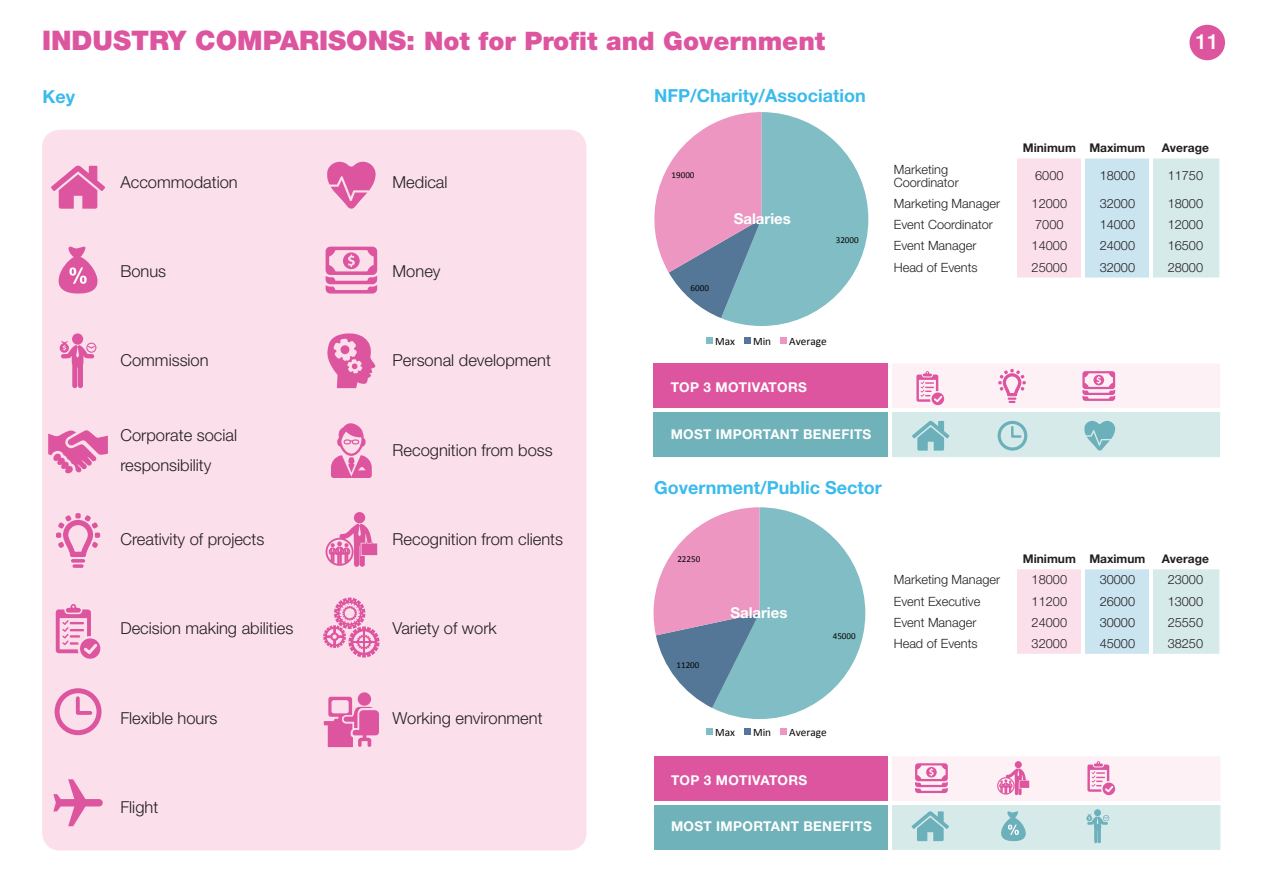
<style>
.page{position:relative;width:1263px;height:893px;background:#fff}
.page>*{position:absolute;margin:0;border:0;box-sizing:border-box;transform-origin:0 0}
.t1{font:900 25.5px "Helvetica Neue LT Std";color:#de559f}
.t2{font:500 21px "Helvetica Neue LT Std";color:#fff}
.t3{font:700 18px "Helvetica Neue LT Std";color:#3abbec}
.t4{font:300 16.5px/30px "Helvetica Neue LT Std";color:#231f20}
.t5{font:700 15px "Helvetica Neue LT Std";color:#fff}
.t6{font:700 13.5px "Helvetica Neue LT Std";letter-spacing:.025em;color:#fff}
.t7{font:300 12.75px/13.5px "Helvetica Neue LT Std";color:#231f20}
.t8{font:700 12px "Helvetica Neue LT Std";color:#231f20}
.t9{font:11.25px "Calibri";color:#040503}
.t10{font:9px "Calibri";color:#040503}
.s1{font-size:27px}
</style>
<div class="page">
<svg style="left:654px;top:112px;width:214px;height:214px"></svg>
<div style="left:1189px;top:25px;width:36px;height:35px;background:#de559f;border-radius:50%"></div>
<div style="left:706px;top:337px;width:6px;height:7px;background:#81bdc4"></div>
<div style="left:744px;top:337px;width:6px;height:7px;background:#547697"></div>
<div style="left:780px;top:337px;width:7px;height:7px;background:#ec96c1"></div>
<svg style="left:653px;top:507px;width:213px;height:228px"></svg>
<div style="left:780px;top:729px;width:7px;height:6px;background:#ec96c1"></div>
<svg style="left:1017px;top:159px;width:202px;height:119px;background:#dee4ec"></svg>
<hr style="left:1082px;top:159px;width:3px;height:34px;background:#fff">
<hr style="left:1150px;top:159px;width:3px;height:34px;background:#fff">
<hr style="left:1082px;top:193px;width:3px;height:21px;background:#fff">
<hr style="left:1150px;top:193px;width:3px;height:21px;background:#fff">
<hr style="left:1082px;top:214px;width:3px;height:21px;background:#fff">
<hr style="left:1150px;top:214px;width:3px;height:21px;background:#fff">
<hr style="left:1082px;top:235px;width:3px;height:21px;background:#fff">
<hr style="left:1150px;top:235px;width:3px;height:21px;background:#fff">
<hr style="left:1082px;top:256px;width:3px;height:22px;background:#fff">
<hr style="left:1150px;top:256px;width:3px;height:22px;background:#fff">
<div style="left:654px;top:364px;width:236px;height:46px;background:#de559f"></div>
<div style="left:654px;top:410px;width:236px;height:47px;background:#70b2ba"></div>
<hr style="left:654px;top:409px;width:236px;height:3px;background:#fff">
<hr style="left:888px;top:364px;width:3px;height:45px;background:#fff">
<hr style="left:888px;top:412px;width:3px;height:45px;background:#fff">
<div style="left:654px;top:756px;width:236px;height:47px;background:#de559f"></div>
<div style="left:654px;top:803px;width:236px;height:47px;background:#70b2ba"></div>
<hr style="left:654px;top:802px;width:236px;height:3px;background:#fff">
<hr style="left:888px;top:756px;width:3px;height:46px;background:#fff">
<hr style="left:888px;top:805px;width:3px;height:45px;background:#fff">
<svg style="left:892px;top:757px;width:328px;height:93px"></svg>
<svg style="left:892px;top:364px;width:328px;height:93px"></svg>
<div style="left:42px;top:130px;width:544px;height:720px;background:#fbdfeb;border-radius:18px"></div>
<svg style="left:71px;top:559px;width:14px;height:4px"></svg>
<svg style="left:72px;top:564px;width:12px;height:4px"></svg>
<svg style="left:56px;top:513px;width:44px;height:44px"></svg>
<svg style="left:56px;top:604px;width:44px;height:55px"></svg>
<svg style="left:326px;top:247px;width:51px;height:47px"></svg>
<svg style="left:53px;top:779px;width:50px;height:47px"></svg>
<svg style="left:327px;top:162px;width:49px;height:47px"></svg>
<svg style="left:51px;top:166px;width:54px;height:43px"></svg>
<svg style="left:327px;top:333px;width:48px;height:55px"></svg>
<div style="left:354px;top:512px;width:11px;height:11px;background:#de559f;border-radius:50%"></div>
<svg style="left:326px;top:524px;width:51px;height:43px"></svg>
<div style="left:358px;top:692px;width:13px;height:14px;background:#de559f;border-radius:50%"></div>
<svg style="left:324px;top:697px;width:55px;height:50px"></svg>
<svg style="left:59px;top:247px;width:39px;height:47px"></svg>
<svg style="left:55px;top:688px;width:47px;height:47px"></svg>
<div style="left:72px;top:333px;width:11px;height:12px;background:#de559f;border-radius:50%"></div>
<svg style="left:60px;top:340px;width:36px;height:48px"></svg>
<svg style="left:331px;top:423px;width:41px;height:55px"></svg>
<svg style="left:323px;top:598px;width:57px;height:59px"></svg>
<svg style="left:1017px;top:569px;width:202px;height:85px;background:#dfe5ec"></svg>
<hr style="left:1082px;top:569px;width:3px;height:21px;background:#fff">
<hr style="left:1150px;top:569px;width:3px;height:21px;background:#fff">
<hr style="left:1082px;top:590px;width:3px;height:22px;background:#fff">
<hr style="left:1150px;top:590px;width:3px;height:22px;background:#fff">
<hr style="left:1082px;top:612px;width:3px;height:21px;background:#fff">
<hr style="left:1150px;top:612px;width:3px;height:21px;background:#fff">
<hr style="left:1082px;top:633px;width:3px;height:21px;background:#fff">
<hr style="left:1150px;top:633px;width:3px;height:21px;background:#fff">
<svg style="left:48px;top:430px;width:60px;height:43px"></svg>
<h1 class="t1" style="left:42px;top:26px;width:785px"><span class="s1">INDUSTRY COMPARISONS:</span> Not for Profit and Government</h1>
<h2 class="t2" style="left:1195px;top:29px;width:25px">11</h2>
<h3 class="t3" style="left:654px;top:85px;width:213px">NFP/Charity/Association</h3>
<h3 class="t3" style="left:42px;top:85px;width:34px">Key</h3>
<p class="t4" style="left:120px;top:167px;width:119px">Accommodation</p>
<p class="t4" style="left:393px;top:167px;width:57px">Medical</p>
<p class="t4" style="left:120px;top:256px;width:47px">Bonus</p>
<p class="t4" style="left:393px;top:256px;width:49px">Money</p>
<p class="t4" style="left:120px;top:345px;width:90px">Commission</p>
<p class="t4" style="left:393px;top:345px;width:160px">Personal development</p>
<p class="t4" style="left:120px;top:420px;width:118px">Corporate social responsibility</p>
<p class="t4" style="left:393px;top:435px;width:162px">Recognition from boss</p>
<p class="t4" style="left:120px;top:524px;width:145px">Creativity of projects</p>
<p class="t4" style="left:393px;top:524px;width:172px">Recognition from clients</p>
<p class="t4" style="left:120px;top:613px;width:174px">Decision making abilities</p>
<p class="t4" style="left:393px;top:613px;width:106px">Variety of work</p>
<p class="t4" style="left:120px;top:702px;width:99px">Flexible hours</p>
<p class="t4" style="left:393px;top:702px;width:152px">Working environment</p>
<p class="t4" style="left:120px;top:792px;width:39px">Flight</p>
<p class="t10" style="left:671px;top:169px;width:24px">19000</p>
<p class="t10" style="left:691px;top:283px;width:20px">6000</p>
<p class="t5" style="left:734px;top:210px;width:59px">Salaries</p>
<p class="t10" style="left:836px;top:235px;width:24px">32000</p>
<p class="t8" style="left:1023px;top:140px;width:124px">Minimum Maximum</p>
<p class="t8" style="left:1162px;top:140px;width:48px">Average</p>
<p class="t7" style="left:894px;top:162px;width:66px">Marketing<br>Coordinator</p>
<p class="t7" style="left:1035px;top:169px;width:30px">6000</p>
<p class="t7" style="left:1100px;top:169px;width:37px">18000</p>
<p class="t7" style="left:1168px;top:169px;width:37px">11750</p>
<p class="t7" style="left:894px;top:197px;width:108px">Marketing Manager</p>
<p class="t7" style="left:1032px;top:197px;width:37px">12000</p>
<p class="t7" style="left:1100px;top:197px;width:37px">32000</p>
<p class="t7" style="left:1168px;top:197px;width:37px">18000</p>
<p class="t7" style="left:894px;top:218px;width:101px">Event Coordinator</p>
<p class="t7" style="left:1035px;top:218px;width:30px">7000</p>
<p class="t7" style="left:1100px;top:218px;width:37px">14000</p>
<p class="t7" style="left:1168px;top:218px;width:37px">12000</p>
<p class="t7" style="left:894px;top:239px;width:84px">Event Manager</p>
<p class="t7" style="left:1032px;top:239px;width:37px">14000</p>
<p class="t7" style="left:1100px;top:239px;width:37px">24000</p>
<p class="t7" style="left:1168px;top:239px;width:37px">16500</p>
<p class="t7" style="left:894px;top:260px;width:85px">Head of Events</p>
<p class="t7" style="left:1032px;top:260px;width:37px">25000</p>
<p class="t7" style="left:1100px;top:260px;width:37px">32000</p>
<p class="t7" style="left:1168px;top:260px;width:37px">28000</p>
<p class="t9" style="left:715px;top:334px;width:21px">Max</p>
<p class="t9" style="left:753px;top:334px;width:20px">Min</p>
<p class="t9" style="left:789px;top:334px;width:39px">Average</p>
<p class="t6" style="left:671px;top:379px;width:138px">TOP 3 MOTIVATORS</p>
<p class="t6" style="left:671px;top:425px;width:202px">MOST IMPORTANT BENEFITS</p>
<h3 class="t3" style="left:654px;top:476px;width:229px">Government/Public Sector</h3>
<p class="t10" style="left:677px;top:554px;width:24px">22250</p>
<p class="t10" style="left:676px;top:659px;width:24px">11200</p>
<p class="t5" style="left:730px;top:603px;width:59px">Salaries</p>
<p class="t10" style="left:833px;top:630px;width:24px">45000</p>
<p class="t8" style="left:1023px;top:551px;width:124px">Minimum Maximum</p>
<p class="t8" style="left:1162px;top:551px;width:48px">Average</p>
<p class="t7" style="left:894px;top:573px;width:108px">Marketing Manager</p>
<p class="t7" style="left:1032px;top:573px;width:37px">18000</p>
<p class="t7" style="left:1100px;top:573px;width:37px">30000</p>
<p class="t7" style="left:1168px;top:573px;width:37px">23000</p>
<p class="t7" style="left:894px;top:594px;width:88px">Event Executive</p>
<p class="t7" style="left:1032px;top:594px;width:37px">11200</p>
<p class="t7" style="left:1100px;top:594px;width:37px">26000</p>
<p class="t7" style="left:1168px;top:594px;width:37px">13000</p>
<p class="t7" style="left:894px;top:615px;width:84px">Event Manager</p>
<p class="t7" style="left:1032px;top:615px;width:37px">24000</p>
<p class="t7" style="left:1100px;top:615px;width:37px">30000</p>
<p class="t7" style="left:1168px;top:615px;width:37px">25550</p>
<p class="t7" style="left:894px;top:636px;width:85px">Head of Events</p>
<p class="t7" style="left:1032px;top:636px;width:37px">32000</p>
<p class="t7" style="left:1100px;top:636px;width:37px">45000</p>
<p class="t7" style="left:1168px;top:636px;width:37px">38250</p>
<p class="t9" style="left:715px;top:725px;width:21px">Max</p>
<p class="t9" style="left:753px;top:725px;width:20px">Min</p>
<p class="t9" style="left:789px;top:725px;width:39px">Average</p>
<p class="t6" style="left:671px;top:771px;width:138px">TOP 3 MOTIVATORS</p>
<p class="t6" style="left:671px;top:818px;width:202px">MOST IMPORTANT BENEFITS</p>
</div>
